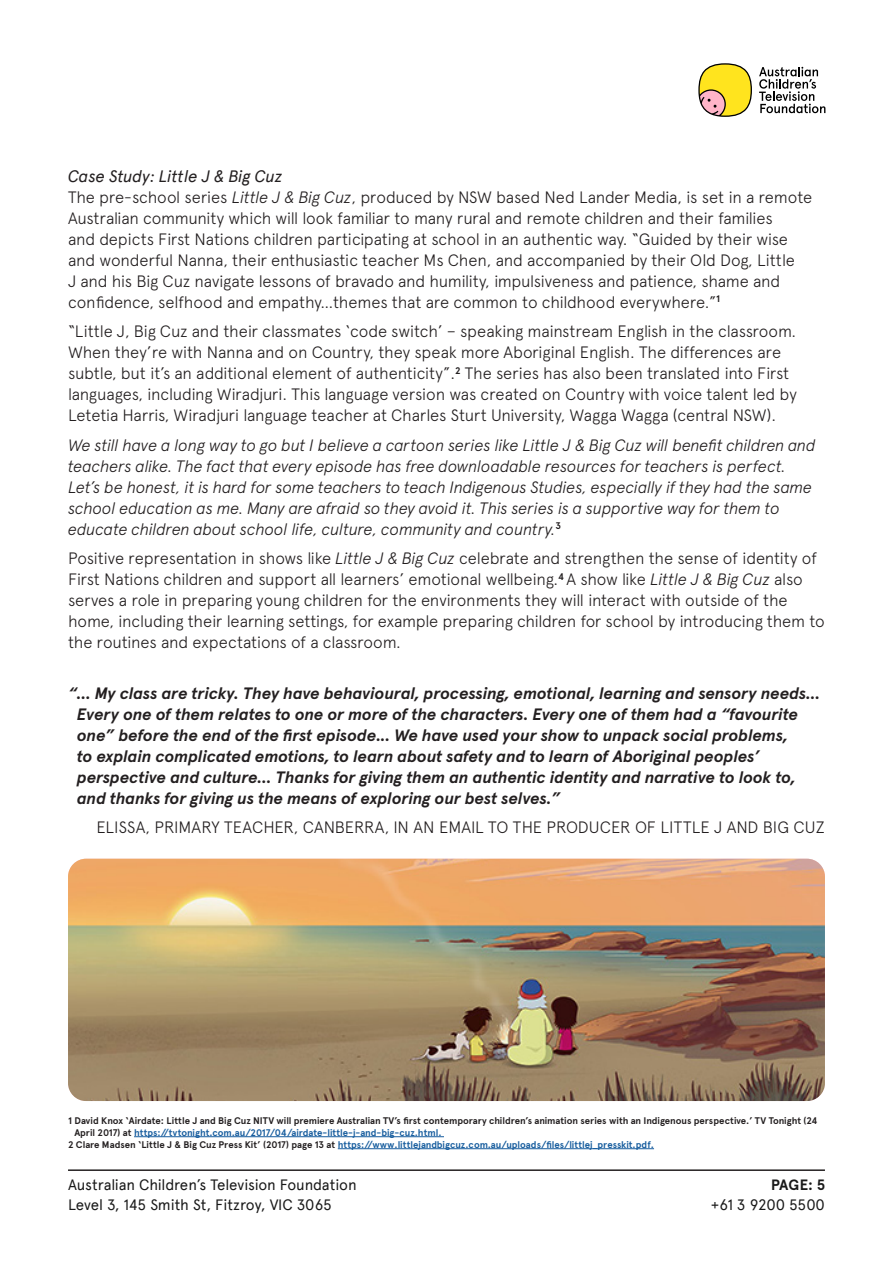
<style>
.page{position:relative;width:893px;height:1263px;background:#fff}
.page>*{position:absolute;margin:0;border:0;box-sizing:border-box;transform-origin:0 0}
.t1{font:300 16.5px/21px "Apercu";letter-spacing:-.015em;color:#231f20}
.t2{font:italic 700 16.5px/21px "Apercu Pro";letter-spacing:-.005em;color:#231f20}
.t3{font:italic 300 16.5px/21px "Apercu";letter-spacing:-.015em;color:#231f20}
.t4{font:300 16.5px "Apercu";letter-spacing:.005em;color:#231f20}
.t5{font:15px "Apercu Pro";letter-spacing:-.005em;color:#191919}
.t6{font:700 15px "Apercu Pro";color:#191919}
.t7{font:700 9.6px/12px "Apercu";letter-spacing:-.005em;color:#231f20}
.t8{font:700 9.6px "Apercu";color:#175d9e}
.s1{font-family:"Apercu Pro";font-weight:400;font-style:italic}
.s2{font-style:italic}
.s3{color:#175d9e}
.s4{color:#231f20}
</style>
<div class="page">
<hr style="left:134px;top:1136px;width:310px;height:1px;background:#175d9e">
<hr style="left:338px;top:1148px;width:316px;height:1px;background:#175d9e">
<svg style="left:698px;top:63px;width:54px;height:54px"></svg>
<svg style="left:759px;top:67px;width:66px;height:46px"></svg>
<hr style="left:68px;top:1169px;width:757px;height:2px;background:#231f20">
<img style="left:68px;top:859px;width:757px;height:242px">
<p class="t1" style="left:68px;top:165px;width:746px"><span class="s1">Case Study: Little J &amp; Big Cuz<br></span>The pre-school series <span class="s2">Little J &amp; Big Cuz</span>, produced by NSW based Ned Lander Media, is set in a remote Australian community which will look familiar to many rural and remote children and their families<br>and depicts First Nations children participating at school in an authentic way. “Guided by their wise and wonderful Nanna, their enthusiastic teacher Ms Chen, and accompanied by their Old Dog, Little<br>J and his Big Cuz navigate lessons of bravado and humility, impulsiveness and patience, shame and confidence, selfhood and empathy…themes that are common to childhood everywhere.”<sup>1</sup></p>
<p class="t1" style="left:68px;top:321px;width:730px">“Little J, Big Cuz and their classmates ‘code switch’ – speaking mainstream English in the classroom.<br>When they’re with Nanna and on Country, they speak more Aboriginal English. The differences are subtle, but it’s an additional element of authenticity”.<sup>2</sup> The series has also been translated into First languages, including Wiradjuri. This language version was created on Country with voice talent led by Letetia Harris, Wiradjuri language teacher at Charles Sturt University, Wagga Wagga (central NSW).</p>
<p class="t3" style="left:68px;top:434px;width:749px">We still have a long way to go but I believe a cartoon series like Little J &amp; Big Cuz will benefit children and teachers alike. The fact that every episode has free downloadable resources for teachers is perfect.<br>Let’s be honest, it is hard for some teachers to teach Indigenous Studies, especially if they had the same school education as me. Many are afraid so they avoid it. This series is a supportive way for them to educate children about school life, culture, community and country.<sup>3</sup></p>
<p class="t1" style="left:68px;top:548px;width:758px">Positive representation in shows like <span class="s2">Little J &amp; Big Cuz</span> celebrate and strengthen the sense of identity of First Nations children and support all learners’ emotional wellbeing.<sup>4</sup> A show like <span class="s2">Little J &amp; Big Cuz</span> also serves a role in preparing young children for the environments they will interact with outside of the home, including their learning settings, for example preparing children for school by introducing them to the routines and expectations of a classroom.</p>
<p class="t2" style="left:77px;top:681px;width:745px;text-indent:-9px">“... My class are tricky. They have behavioural, processing, emotional, learning and sensory needs...<br>Every one of them relates to one or more of the characters. Every one of them had a “favourite one” before the end of the first episode... We have used your show to unpack social problems,<br>to explain complicated emotions, to learn about safety and to learn of Aboriginal peoples’ perspective and culture... Thanks for giving them an authentic identity and narrative to look to, and thanks for giving us the means of exploring our best selves.”</p>
<p class="t4" style="left:97px;top:818px;width:730px">ELISSA, PRIMARY TEACHER, CANBERRA, IN AN EMAIL TO THE PRODUCER OF LITTLE J AND BIG CUZ</p>
<p class="t7" style="left:74px;top:1114px;width:745px;text-indent:-6px">1 David Knox ‘Airdate: Little J and Big Cuz NITV will premiere Australian TV’s first contemporary children’s animation series with an Indigenous perspective.’ TV Tonight (24<br>April 2017) at <span class="s3">https://tvtonight.com.au/2017/04/airdate-little-j-and-big-cuz.html.</span></p>
<p class="t8" style="left:68px;top:1138px;width:587px"><span class="s4">2 Clare Madsen ‘Little J &amp; Big Cuz Press Kit’ (2017) page 13 at</span> https://www.littlejandbigcuz.com.au/uploads/files/littlej_presskit.pdf.</p>
<p class="t5" style="left:68px;top:1174px;width:290px">Australian Children’s Television Foundation</p>
<p class="t6" style="left:771px;top:1173px;width:55px">PAGE: 5</p>
<p class="t5" style="left:68px;top:1193px;width:265px">Level 3, 145 Smith St, Fitzroy, VIC 3065</p>
<p class="t5" style="left:711px;top:1193px;width:116px">+61 3 9200 5500</p>
</div>
